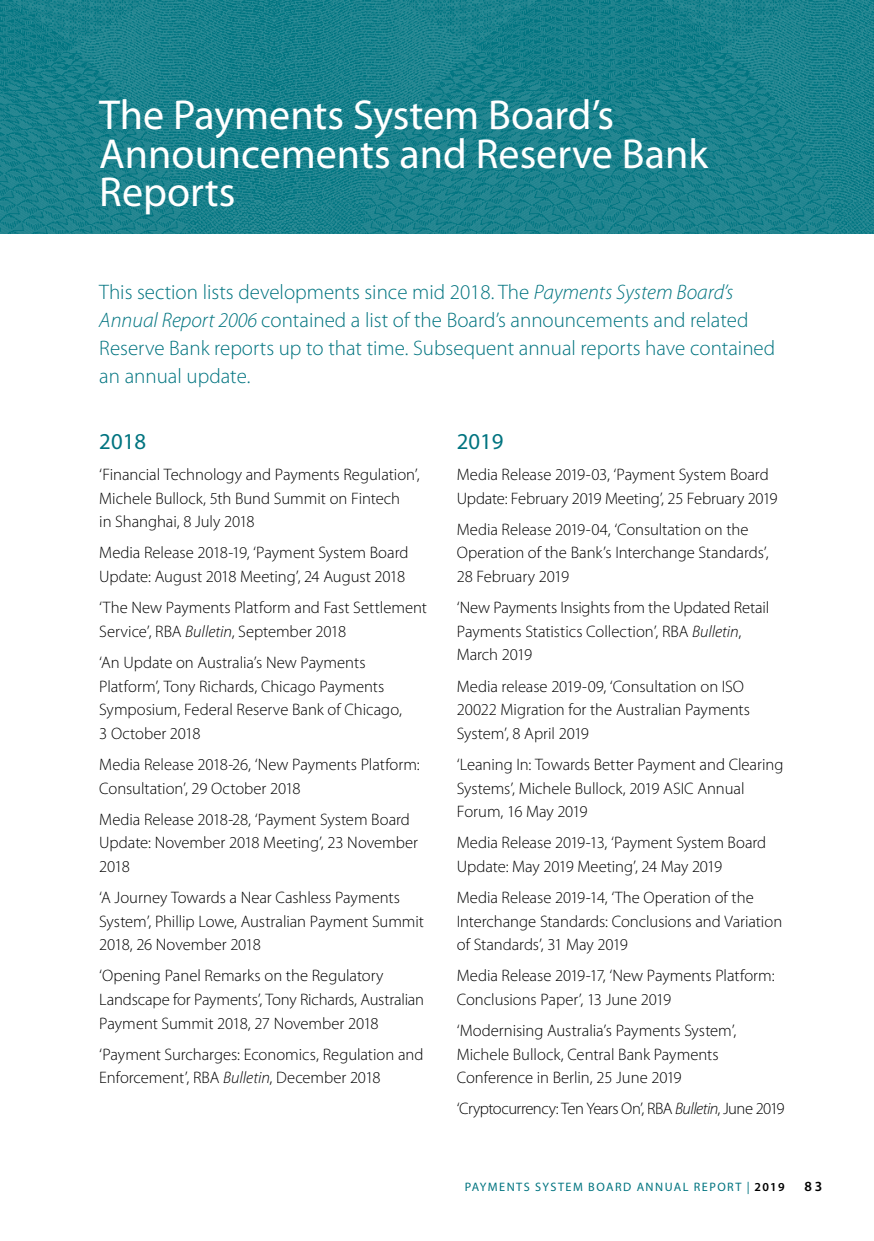
<style>
.page{position:relative;width:874px;height:1241px;background:#fff}
.page>*{position:absolute;margin:0;border:0;box-sizing:border-box;transform-origin:0 0}
.t1{font:42px/38.5px "Myriad Pro";color:#fff}
.t2{font:22.75px "Myriad Pro";color:#007480}
.t3{font:300 21px/28px "Myriad Pro";color:#007480}
.t4{font:300 16.62px/23.6px "Myriad Pro";letter-spacing:-.005em;color:#000}
.t5{font:300 16.62px "Myriad Pro";letter-spacing:-.035em;color:#000}
.t6{font:600 14px "Myriad Pro";color:#000}
.t7{font:12.25px "Myriad Pro";letter-spacing:.12em;color:#007480}
.s1{font-style:italic}
.s2{font-weight:600;color:#000}
</style>
<div class="page">
<img style="left:0;top:0;width:873px;height:233px">
<h1 class="t1" style="left:99px;top:95px;width:610px">The Payments System Board’s<br>Announcements and Reserve Bank<br>Reports</h1>
<p class="t3" style="left:99px;top:277px;width:677px">This section lists developments since mid 2018. The <span class="s1">Payments System Board’s Annual Report 2006</span> contained a list of the Board’s announcements and related Reserve Bank reports up to that time. Subsequent annual reports have contained an annual update.</p>
<h2 class="t2" style="left:99px;top:427px;width:48px">2018</h2>
<p class="t4" style="left:99px;top:462px;width:321px">‘Financial Technology and Payments Regulation’,<br>Michele Bullock, 5th Bund Summit on Fintech<br>in Shanghai, 8 July 2018</p>
<p class="t4" style="left:99px;top:541px;width:310px">Media Release 2018-19, ‘Payment System Board<br>Update: August 2018 Meeting’, 24 August 2018</p>
<p class="t4" style="left:99px;top:595px;width:329px">‘The New Payments Platform and Fast Settlement<br>Service’, RBA <span class="s1">Bulletin</span>, September 2018</p>
<p class="t4" style="left:99px;top:650px;width:304px">‘An Update on Australia’s New Payments Platform’, Tony Richards, Chicago Payments Symposium, Federal Reserve Bank of Chicago, 3 October 2018</p>
<p class="t4" style="left:99px;top:752px;width:322px">Media Release 2018-26, ‘New Payments Platform:<br>Consultation’, 29 October 2018</p>
<p class="t4" style="left:99px;top:807px;width:320px">Media Release 2018-28, ‘Payment System Board<br>Update: November 2018 Meeting’, 23 November<br>2018</p>
<p class="t4" style="left:99px;top:885px;width:326px">‘A Journey Towards a Near Cashless Payments<br>System’, Phillip Lowe, Australian Payment Summit<br>2018, 26 November 2018</p>
<p class="t4" style="left:99px;top:963px;width:326px">‘Opening Panel Remarks on the Regulatory<br>Landscape for Payments’, Tony Richards, Australian<br>Payment Summit 2018, 27 November 2018</p>
<p class="t4" style="left:99px;top:1042px;width:325px">‘Payment Surcharges: Economics, Regulation and<br>Enforcement’, RBA <span class="s1">Bulletin</span>, December 2018</p>
<h2 class="t2" style="left:456px;top:427px;width:48px">2019</h2>
<p class="t4" style="left:456px;top:462px;width:322px">Media Release 2019-03, ‘Payment System Board<br>Update: February 2019 Meeting’, 25 February 2019</p>
<p class="t4" style="left:456px;top:517px;width:313px">Media Release 2019-04, ‘Consultation on the<br>Operation of the Bank’s Interchange Standards’,<br>28 February 2019</p>
<p class="t4" style="left:456px;top:595px;width:314px">‘New Payments Insights from the Updated Retail<br>Payments Statistics Collection’, RBA <span class="s1">Bulletin</span>,<br>March 2019</p>
<p class="t4" style="left:456px;top:674px;width:294px">Media release 2019-09, ‘Consultation on ISO<br>20022 Migration for the Australian Payments<br>System’, 8 April 2019</p>
<p class="t4" style="left:456px;top:752px;width:328px">‘Leaning In: Towards Better Payment and Clearing<br>Systems’, Michele Bullock, 2019 ASIC Annual<br>Forum, 16 May 2019</p>
<p class="t4" style="left:456px;top:830px;width:311px">Media Release 2019-13, ‘Payment System Board<br>Update: May 2019 Meeting’, 24 May 2019</p>
<p class="t4" style="left:456px;top:885px;width:327px">Media Release 2019-14, ‘The Operation of the<br>Interchange Standards: Conclusions and Variation of Standards’, 31 May 2019</p>
<p class="t4" style="left:456px;top:963px;width:319px">Media Release 2019-17, ‘New Payments Platform:<br>Conclusions Paper’, 13 June 2019</p>
<p class="t4" style="left:456px;top:1018px;width:281px">‘Modernising Australia’s Payments System’,<br>Michele Bullock, Central Bank Payments<br>Conference in Berlin, 25 June 2019</p>
<p class="t5" style="left:456px;top:1098px;width:329px">‘Cryptocurrency: Ten Years On’, RBA <span class="s1">Bulletin</span>, June 2019</p>
<p class="t7" style="left:464px;top:1179px;width:321px">PAYMENTS SYSTEM BOARD ANNUAL REPORT | <span class="s2">2019</span></p>
<p class="t6" style="left:804px;top:1177px;width:19px">83</p>
</div>
